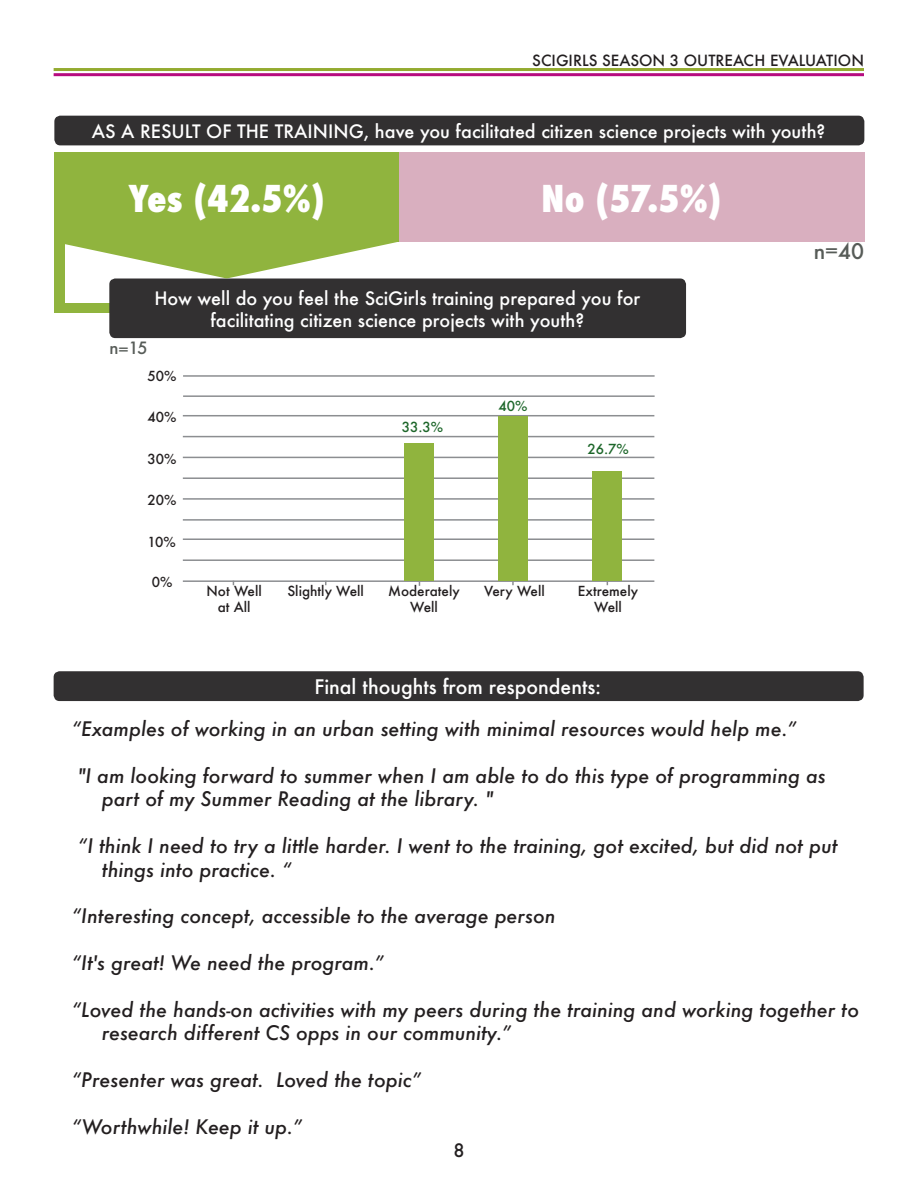
<style>
.page{position:relative;width:918px;height:1188px;background:#fff}
.page>*{position:absolute;margin:0;border:0;box-sizing:border-box;transform-origin:0 0}
.t1{font:800 condensed 36px "Futura";color:#fff}
.t2{font:500 21px "Futura";color:#575c58}
.t3{font:italic 500 19.5px/23.4px "Futura";color:#231f20}
.t4{font:500 19.5px "Futura";color:#fff}
.t5{font:500 18px/21.6px "Futura";color:#fff;text-align:center}
.t6{font:500 18px "Futura";color:#231f20}
.t7{font:500 16.5px "Futura";color:#575c58}
.t8{font:500 15px "Futura";color:#231f20}
.t9{font:500 13.5px/16.2px "Futura";color:#231f20;text-align:center}
.t10{font:500 13.5px "Futura";color:#1d662a}
</style>
<div class="page">
<div style="left:54px;top:671px;width:810px;height:30px;background:#323031;border-radius:6px"></div>
<div style="left:59px;top:303px;width:52px;height:10px;background:#90b43e"></div>
<div style="left:54px;top:116px;width:810px;height:29px;background:#323031;border-radius:6px"></div>
<div style="left:109px;top:279px;width:577px;height:59px;background:#323031;border-radius:6px"></div>
<div style="left:399px;top:152px;width:465px;height:90px;background:#d9afbf"></div>
<div style="left:54px;top:152px;width:345px;height:90px;background:#90b43e"></div>
<svg style="left:65px;top:242px;width:333px;height:37px"></svg>
<hr style="left:183px;top:580px;width:471px;height:2px;background:#8c8e91">
<hr style="left:183px;top:559px;width:471px;height:2px;background:#8c8e91">
<hr style="left:183px;top:538px;width:471px;height:2px;background:#8c8e91">
<hr style="left:183px;top:519px;width:471px;height:2px;background:#8c8e91">
<hr style="left:183px;top:498px;width:471px;height:2px;background:#8c8e91">
<hr style="left:183px;top:477px;width:471px;height:2px;background:#8c8e91">
<hr style="left:183px;top:457px;width:471px;height:1px;background:#8c8e91">
<hr style="left:183px;top:436px;width:471px;height:1px;background:#8c8e91">
<hr style="left:183px;top:415px;width:471px;height:1px;background:#8c8e91">
<hr style="left:183px;top:395px;width:472px;height:2px;background:#8c8e91">
<hr style="left:183px;top:375px;width:472px;height:2px;background:#8c8e91">
<div style="left:404px;top:443px;width:30px;height:138px;background:#90b43e"></div>
<div style="left:498px;top:416px;width:30px;height:165px;background:#90b43e"></div>
<div style="left:593px;top:471px;width:29px;height:110px;background:#90b43e"></div>
<div style="left:54px;top:230px;width:11px;height:83px;background:#90b43e"></div>
<hr style="left:54px;top:73px;width:810px;height:3px;background:#b60b7f">
<hr style="left:54px;top:68px;width:810px;height:3px;background:#94ab30">
<p class="t8" style="left:532px;top:51px;width:333px">SCIGIRLS SEASON 3 OUTREACH EVALUATION</p>
<p class="t5" style="left:92px;top:120px;width:735px">AS A RESULT OF THE TRAINING, have you facilitated citizen science projects with youth?</p>
<h1 class="t1" style="left:128px;top:174px;width:198px">Yes (42.5%)</h1>
<h1 class="t1" style="left:542px;top:174px;width:182px">No (57.5%)</h1>
<p class="t7" style="left:109px;top:337px;width:40px">n=15</p>
<p class="t5" style="left:154px;top:287px;width:487px">How well do you feel the SciGirls training prepared you for facilitating citizen science projects with youth?</p>
<p class="t9" style="left:148px;top:368px;width:31px">50%</p>
<p class="t9" style="left:147px;top:409px;width:31px">40%</p>
<p class="t9" style="left:148px;top:450px;width:31px">30%</p>
<p class="t9" style="left:148px;top:492px;width:31px">20%</p>
<p class="t9" style="left:148px;top:533px;width:30px">10%</p>
<p class="t9" style="left:152px;top:574px;width:22px">0%</p>
<p class="t10" style="left:402px;top:418px;width:43px">33.3%</p>
<p class="t10" style="left:498px;top:396px;width:31px">40%</p>
<p class="t10" style="left:587px;top:440px;width:43px">26.7%</p>
<p class="t9" style="left:206px;top:583px;width:57px">Not Well at All</p>
<p class="t9" style="left:287px;top:583px;width:78px">Slightly Well</p>
<p class="t9" style="left:388px;top:583px;width:73px">Moderately<br>Well</p>
<p class="t9" style="left:484px;top:583px;width:62px">Very Well</p>
<p class="t9" style="left:578px;top:583px;width:62px">Extremely<br>Well</p>
<p class="t2" style="left:814px;top:237px;width:52px">n=40</p>
<p class="t4" style="left:314px;top:674px;width:288px">Final thoughts from respondents:</p>
<p class="t3" style="left:72px;top:717px;width:727px">“Examples of working in an urban setting with minimal resources would help me.”</p>
<p class="t3" style="left:102px;top:764px;width:725px;text-indent:-24px">"I am looking forward to summer when I am able to do this type of programming as part of my Summer Reading at the library. "</p>
<p class="t3" style="left:102px;top:834px;width:737px;text-indent:-24px">“I think I need to try a little harder. I went to the training, got excited, but did not put things into practice. “</p>
<p class="t3" style="left:72px;top:904px;width:485px">“Interesting concept, accessible to the average person</p>
<p class="t3" style="left:72px;top:951px;width:314px">“It's great! We need the program.”</p>
<p class="t3" style="left:102px;top:998px;width:759px;text-indent:-30px">“Loved the hands-on activities with my peers during the training and working together to research different CS opps in our community.”</p>
<p class="t3" style="left:72px;top:1068px;width:351px">“Presenter was great. Loved the topic”</p>
<p class="t3" style="left:72px;top:1115px;width:232px">“Worthwhile! Keep it up.”</p>
<p class="t6" style="left:453px;top:1138px;width:13px">8</p>
</div>
